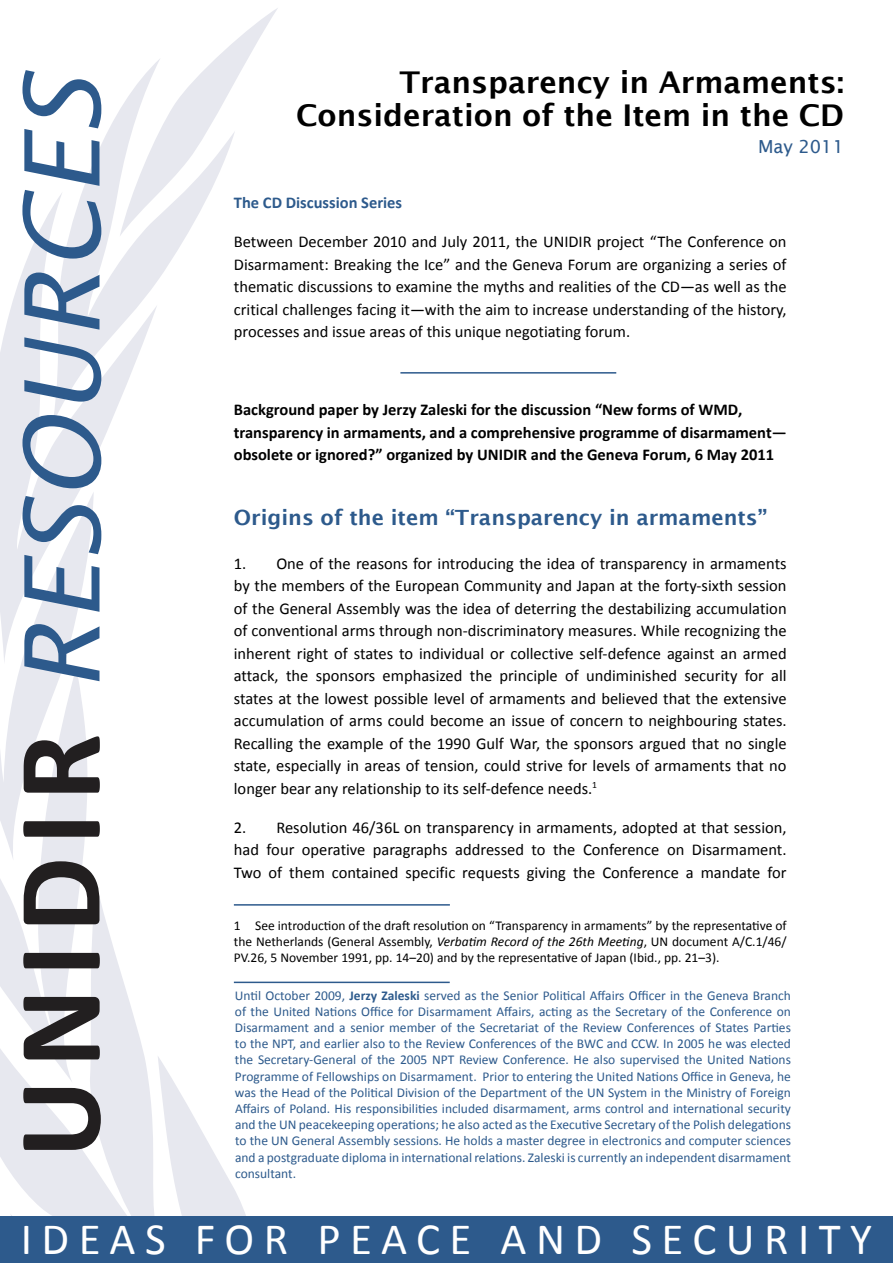
<style>
.page{position:relative;width:893px;height:1263px;background:#fff}
.page>*{position:absolute;margin:0;border:0;box-sizing:border-box;transform-origin:0 0}
.t1{font:italic 103.95px "Lucida Sans";color:#2d5a8c}
.t2{font:45px "Calibri";letter-spacing:.21em;color:#fff}
.t3{font:600 30px/33px "Lucida Sans";color:#000;text-align:right}
.t4{font:600 21px "Lucida Sans";color:#2d5a8c}
.t5{font:18px "Lucida Sans";color:#2d5a8c}
.t6{font:16.5px/22.5px "Calibri";color:#000;text-align:justify}
.t7{font:700 16.5px/22.5px "Calibri";color:#000}
.t8{font:700 16.5px "Calibri";color:#2d5a8c}
.t9{font:13.5px/16.2px "Calibri";color:#2d5a8c;text-align:justify}
.t10{font:13.5px/16.2px "Calibri";color:#000;text-align:justify}
.s1{font-family:"Calibri";font-weight:700;font-style:normal;font-size:120px;color:#221f20}
.s2{font-style:italic}
.s3{font-weight:700}
</style>
<div class="page">
<svg style="left:162px;top:1063px;width:84px;height:153px"></svg>
<svg style="left:0;top:883px;width:162px;height:333px;fill:#e7e8ef"></svg>
<svg style="left:0;top:664px;width:94px;height:419px"></svg>
<svg style="left:0;top:209px;width:110px;height:455px;fill:#e7e8ef"></svg>
<svg style="left:52px;top:110px;width:133px;height:314px"></svg>
<svg style="left:120px;top:8px;width:158px;height:229px"></svg>
<div style="left:0;top:1216px;width:893px;height:47px;background:#2d5a8c"></div>
<hr style="left:234px;top:904px;width:216px;height:2px;background:#2d5a8c">
<hr style="left:400px;top:372px;width:216px;height:2px;background:#2d5a8c">
<hr style="left:234px;top:981px;width:216px;height:2px;background:#2d5a8c">
<h1 class="t1" style="left:3px;top:1158px;width:1089px;rotate:-90deg"><span class="s1">UNIDIR</span> RESOURCES</h1>
<h3 class="t3" style="left:296px;top:66px;width:549px">Transparency in Armaments:<br>Consideration of the Item in the CD</h3>
<p class="t5" style="left:758px;top:137px;width:88px">May 2011</p>
<p class="t8" style="left:234px;top:192px;width:170px">The CD Discussion Series</p>
<p class="t6" style="left:234px;top:229px;width:554px">Between December 2010 and July 2011, the UNIDIR project “The Conference on Disarmament: Breaking the Ice” and the Geneva Forum are organizing a series of thematic discussions to examine the myths and realities of the CD—as well as the critical challenges facing it—with the aim to increase understanding of the history, processes and issue areas of this unique negotiating forum.</p>
<p class="t7" style="left:234px;top:397px;width:554px">Background paper by Jerzy Zaleski for the discussion “New forms of WMD, transparency in armaments, and a comprehensive programme of disarmament— obsolete or ignored?” organized by UNIDIR and the Geneva Forum, 6 May 2011</p>
<p class="t4" style="left:234px;top:505px;width:535px">Origins of the item “Transparency in armaments”</p>
<p class="t6" style="left:234px;top:551px;width:554px">1. One of the reasons for introducing the idea of transparency in armaments by the members of the European Community and Japan at the forty-sixth session of the General Assembly was the idea of deterring the destabilizing accumulation of conventional arms through non-discriminatory measures. While recognizing the inherent right of states to individual or collective self-defence against an armed attack, the sponsors emphasized the principle of undiminished security for all states at the lowest possible level of armaments and believed that the extensive accumulation of arms could become an issue of concern to neighbouring states.<br>Recalling the example of the 1990 Gulf War, the sponsors argued that no single state, especially in areas of tension, could strive for levels of armaments that no longer bear any relationship to its self-defence needs.<sup>1</sup></p>
<p class="t6" style="left:234px;top:815px;width:554px">2. Resolution 46/36L on transparency in armaments, adopted at that session, had four operative paragraphs addressed to the Conference on Disarmament.<br>Two of them contained specific requests giving the Conference a mandate for</p>
<p class="t10" style="left:234px;top:917px;width:554px">1 See introduction of the draft resolution on “Transparency in armaments” by the representative of the Netherlands (General Assembly, <span class="s2">Verbatim Record of the 26th Meeting</span>, UN document A/C.1/46/ PV.26, 5 November 1991, pp. 14–20) and by the representative of Japan (Ibid., pp. 21–3).</p>
<p class="t9" style="left:235px;top:986px;width:558px">Until October 2009, <span class="s3">Jerzy Zaleski</span> served as the Senior Political Affairs Officer in the Geneva Branch of the United Nations Office for Disarmament Affairs, acting as the Secretary of the Conference on Disarmament and a senior member of the Secretariat of the Review Conferences of States Parties to the NPT, and earlier also to the Review Conferences of the BWC and CCW. In 2005 he was elected the Secretary-General of the 2005 NPT Review Conference. He also supervised the United Nations Programme of Fellowships on Disarmament. Prior to entering the United Nations Office in Geneva, he was the Head of the Political Division of the Department of the UN System in the Ministry of Foreign Affairs of Poland. His responsibilities included disarmament, arms control and international security and the UN peacekeeping operations; he also acted as the Executive Secretary of the Polish delegations to the UN General Assembly sessions. He holds a master degree in electronics and computer sciences and a postgraduate diploma in international relations. Zaleski is currently an independent disarmament consultant.</p>
<h2 class="t2" style="left:21px;top:1211px;width:853px">IDEAS FOR PEACE AND SECURITY</h2>
</div>
